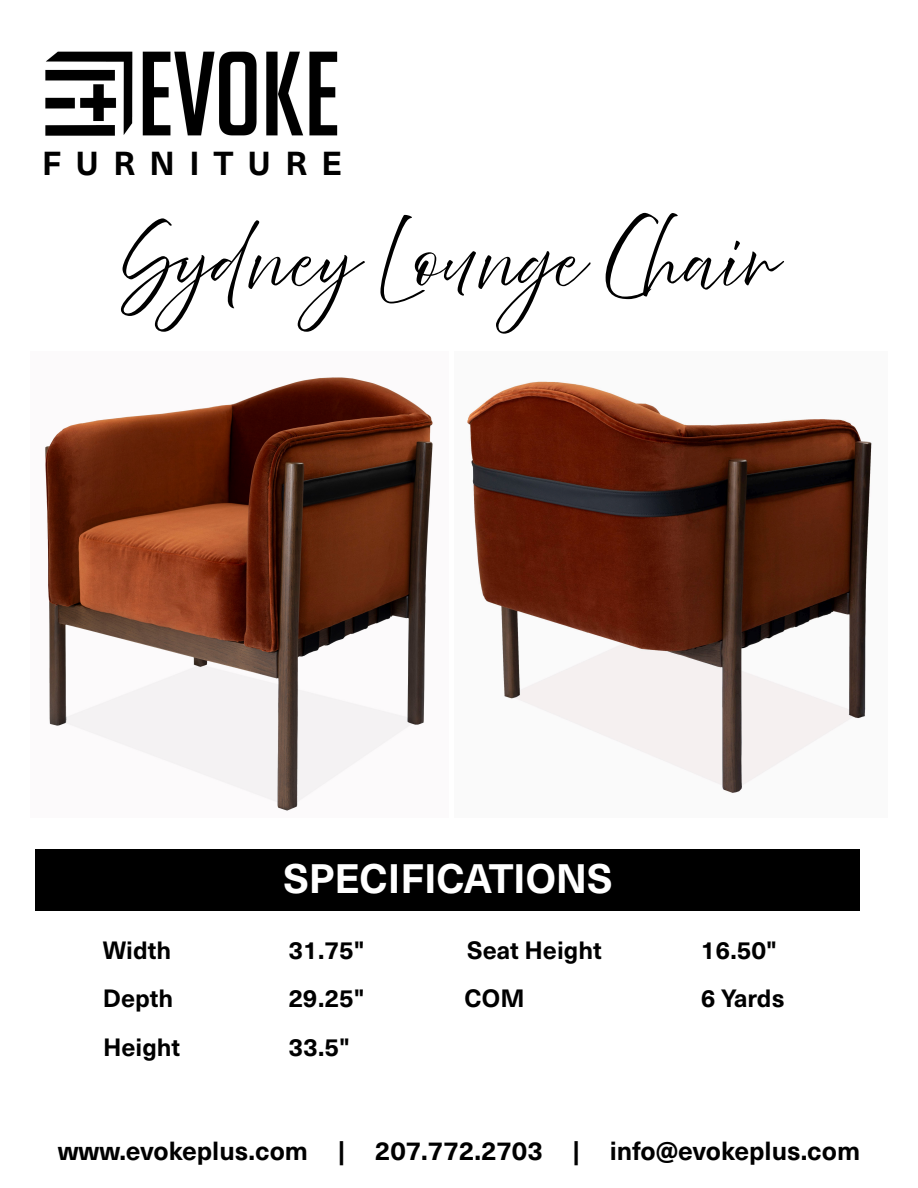
<style>
.page{position:relative;width:918px;height:1188px;background:#fff}
.page>*{position:absolute;margin:0;border:0;box-sizing:border-box;transform-origin:0 0}
.t1{font:61.5px "Abovethe Beyond Script";color:#000}
.t2{font:700 40.5px "Neue Haas Unica W1 G";color:#fff}
.t3{font:700 32.7px "Neue Haas Unica W1 G";letter-spacing:.44em;color:#000}
.t4{font:700 25.8px "Neue Haas Unica W1 G";color:#000}
.t5{font:700 24.6px "Neue Haas Unica W1 G";color:#000}
</style>
<div class="page">
<img style="left:45px;top:51px;width:293px;height:85px">
<div style="left:36px;top:849px;width:824px;height:62px;background:#000"></div>
<img style="left:45px;top:377px;width:388px;height:434px">
<img style="left:467px;top:381px;width:405px;height:412px">
<h3 class="t3" style="left:42px;top:138px;width:302px">FURNITURE</h3>
<h1 class="t1" style="left:121px;top:224px;width:656px">SydneyLounge Chair</h1>
<h2 class="t2" style="left:283px;top:848px;width:331px">SPECIFICATIONS</h2>
<p class="t5" style="left:103px;top:931px;width:70px">Width</p>
<p class="t5" style="left:289px;top:931px;width:78px">31.75"</p>
<p class="t5" style="left:467px;top:931px;width:136px">Seat Height</p>
<p class="t5" style="left:701px;top:931px;width:78px">16.50"</p>
<p class="t5" style="left:103px;top:980px;width:72px">Depth</p>
<p class="t5" style="left:289px;top:980px;width:78px">29.25"</p>
<p class="t5" style="left:465px;top:980px;width:61px">COM</p>
<p class="t5" style="left:701px;top:980px;width:85px">6 Yards</p>
<p class="t5" style="left:103px;top:1029px;width:79px">Height</p>
<p class="t5" style="left:289px;top:1029px;width:63px">33.5"</p>
<p class="t4" style="left:58px;top:1131px;width:804px">www.evokeplus.com | 207.772.2703 | info@evokeplus.com</p>
</div>
